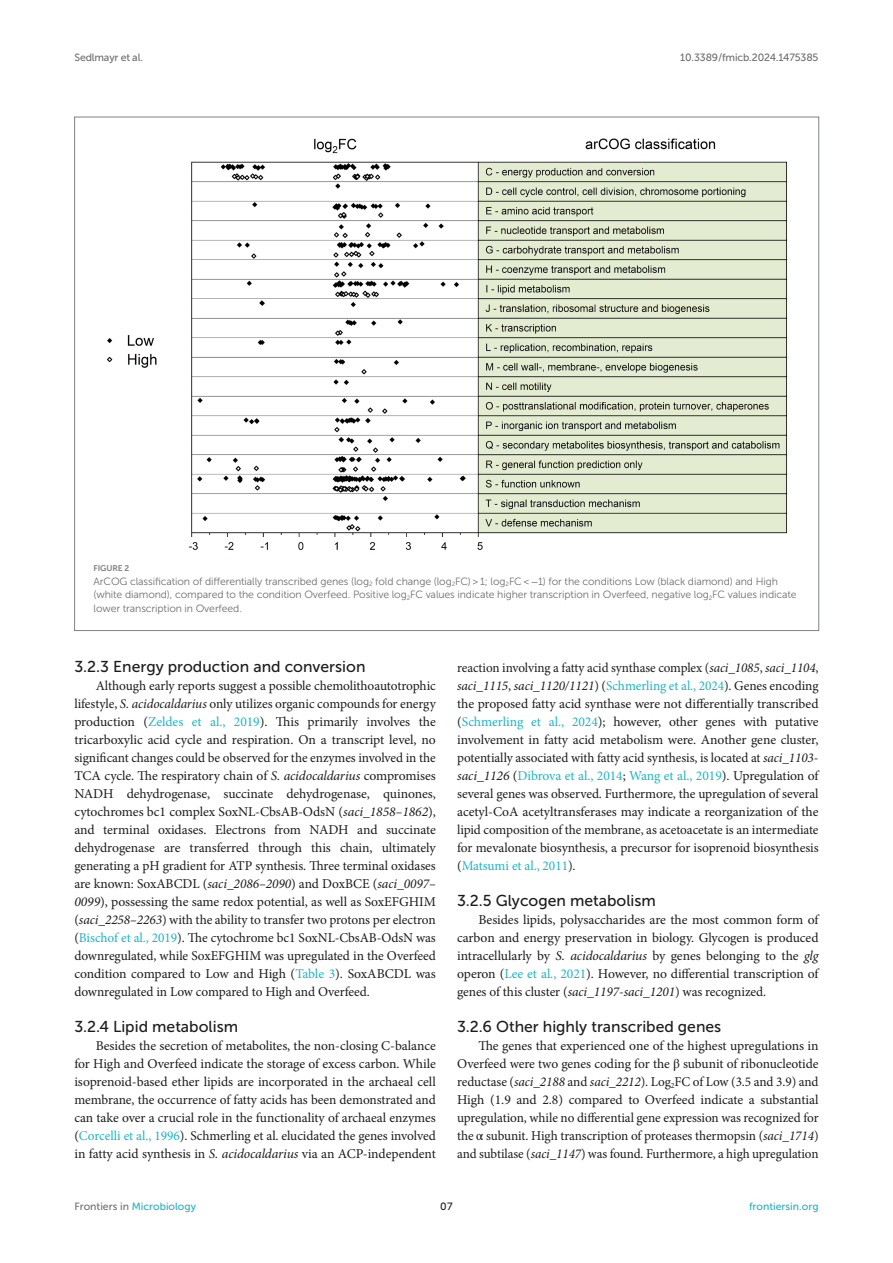
<style>
.page{position:relative;width:893px;height:1263px;background:#fff}
.page>*{position:absolute;margin:0;border:0;box-sizing:border-box;transform-origin:0 0}
.HEAD_3{font:15.75px "Museo Sans 500";color:#1b1c1b}
.TEXT_FLUSH{font:13.5px/18px "Minion Pro";letter-spacing:-.005em;color:#1b1c1b;text-align:justify}
.FIG_LEG{font:10.5px/13.5px "Museo Sans 300";letter-spacing:-.01em;color:#706f70}
.t1{font:10.5px "Museo Sans 500";letter-spacing:-.015em;color:#706f70}
.t2{font:10.5px "Museo Sans 500";color:#1db5c3}
.t3{font:10.5px "Museo Sans 500";color:#1b1c1b}
.FIG_HD{font:8.25px "Museo Sans 700";letter-spacing:-.01em;color:#7e7f7f}
.s1{font-family:"STIX General"}
.s2{font-style:italic}
.s3{color:#1db5c3}
.s4{color:#706f70}
</style>
<div class="page">
<img style="left:107px;top:138px;width:681px;height:412px">
<p class="t1" style="left:74px;top:51px;width:70px">Sedlmayr et al.</p>
<p class="t1" style="left:680px;top:51px;width:140px">10.3389/fmicb.2024.1475385</p>
<p class="FIG_HD" style="left:94px;top:564px;width:37px">FIGURE 2</p>
<p class="FIG_LEG" style="left:94px;top:574px;width:705px">ArCOG classification of differentially transcribed genes (log<sub>2</sub> fold change (log<sub>2</sub>FC) &gt; 1; log<sub>2</sub>FC &lt; <span class="s1">−</span>1) for the conditions Low (black diamond) and High (white diamond), compared to the condition Overfeed. Positive log<sub>2</sub>FC values indicate higher transcription in Overfeed, negative log<sub>2</sub>FC values indicate lower transcription in Overfeed.</p>
<p class="HEAD_3" style="left:74px;top:658px;width:293px">3.2.3 Energy production and conversion</p>
<p class="TEXT_FLUSH" style="left:74px;top:677px;width:363px;text-indent:21px">Although early reports suggest a possible chemolithoautotrophic lifestyle, <span class="s2">S. acidocaldarius</span> only utilizes organic compounds for energy production (<span class="s3">Zeldes et al., 2019</span>). This primarily involves the tricarboxylic acid cycle and respiration. On a transcript level, no significant changes could be observed for the enzymes involved in the TCA cycle. The respiratory chain of <span class="s2">S. acidocaldarius</span> compromises NADH dehydrogenase, succinate dehydrogenase, quinones, cytochromes bc1 complex SoxNL-CbsAB-OdsN (<span class="s2">saci_1858–1862</span>), and terminal oxidases. Electrons from NADH and succinate dehydrogenase are transferred through this chain, ultimately generating a pH gradient for ATP synthesis. Three terminal oxidases are known: SoxABCDL (<span class="s2">saci_2086–2090</span>) and DoxBCE (<span class="s2">saci_0097– 0099</span>), possessing the same redox potential, as well as SoxEFGHIM (<span class="s2">saci_2258–2263</span>) with the ability to transfer two protons per electron (<span class="s3">Bischof et al., 2019</span>). The cytochrome bc1 SoxNL-CbsAB-OdsN was downregulated, while SoxEFGHIM was upregulated in the Overfeed condition compared to Low and High (<span class="s3">Table 3</span>). SoxABCDL was downregulated in Low compared to High and Overfeed.</p>
<p class="HEAD_3" style="left:74px;top:1018px;width:165px">3.2.4 Lipid metabolism</p>
<p class="TEXT_FLUSH" style="left:74px;top:1037px;width:363px;text-indent:21px">Besides the secretion of metabolites, the non-closing C-balance for High and Overfeed indicate the storage of excess carbon. While isoprenoid-based ether lipids are incorporated in the archaeal cell membrane, the occurrence of fatty acids has been demonstrated and can take over a crucial role in the functionality of archaeal enzymes (<span class="s3">Corcelli et al., 1996</span>). Schmerling et al. elucidated the genes involved in fatty acid synthesis in <span class="s2">S. acidocaldarius</span> via an ACP-independent</p>
<p class="TEXT_FLUSH" style="left:457px;top:659px;width:363px">reaction involving a fatty acid synthase complex (<span class="s2">saci_1085</span>, <span class="s2">saci_1104</span>, <span class="s2">saci_1115</span>, <span class="s2">saci_1120/1121</span>) (<span class="s3">Schmerling et al., 2024</span>). Genes encoding the proposed fatty acid synthase were not differentially transcribed (<span class="s3">Schmerling et al., 2024</span>); however, other genes with putative involvement in fatty acid metabolism were. Another gene cluster, potentially associated with fatty acid synthesis, is located at <span class="s2">saci_1103</span>- <span class="s2">saci_1126</span> (<span class="s3">Dibrova et al., 2014</span>; <span class="s3">Wang et al., 2019</span>). Upregulation of several genes was observed. Furthermore, the upregulation of several acetyl-CoA acetyltransferases may indicate a reorganization of the lipid composition of the membrane, as acetoacetate is an intermediate for mevalonate biosynthesis, a precursor for isoprenoid biosynthesis (<span class="s3">Matsumi et al., 2011</span>).</p>
<p class="HEAD_3" style="left:457px;top:892px;width:200px">3.2.5 Glycogen metabolism</p>
<p class="TEXT_FLUSH" style="left:457px;top:911px;width:363px;text-indent:21px">Besides lipids, polysaccharides are the most common form of carbon and energy preservation in biology. Glycogen is produced intracellularly by <span class="s2">S. acidocaldarius</span> by genes belonging to the <span class="s2">glg </span>operon (<span class="s3">Lee et al., 2021</span>). However, no differential transcription of genes of this cluster (<span class="s2">saci_1197</span>-<span class="s2">saci_1201</span>) was recognized.</p>
<p class="HEAD_3" style="left:457px;top:1018px;width:266px">3.2.6 Other highly transcribed genes</p>
<p class="TEXT_FLUSH" style="left:457px;top:1037px;width:363px;text-indent:21px">The genes that experienced one of the highest upregulations in Overfeed were two genes coding for the <span class="s1">β</span> subunit of ribonucleotide reductase (<span class="s2">saci_2188</span> and <span class="s2">saci_2212</span>). Log<sub>2</sub>FC of Low (3.5 and 3.9) and High (1.9 and 2.8) compared to Overfeed indicate a substantial upregulation, while no differential gene expression was recognized for the <span class="s1">α</span> subunit. High transcription of proteases thermopsin (<span class="s2">saci_1714</span>) and subtilase (<span class="s2">saci_1147</span>) was found. Furthermore, a high upregulation</p>
<p class="t2" style="left:74px;top:1200px;width:123px"><span class="s4">Frontiers in</span> Microbiology</p>
<p class="t3" style="left:440px;top:1200px;width:14px">07</p>
<p class="t2" style="left:749px;top:1200px;width:71px">frontiersin.org</p>
</div>
